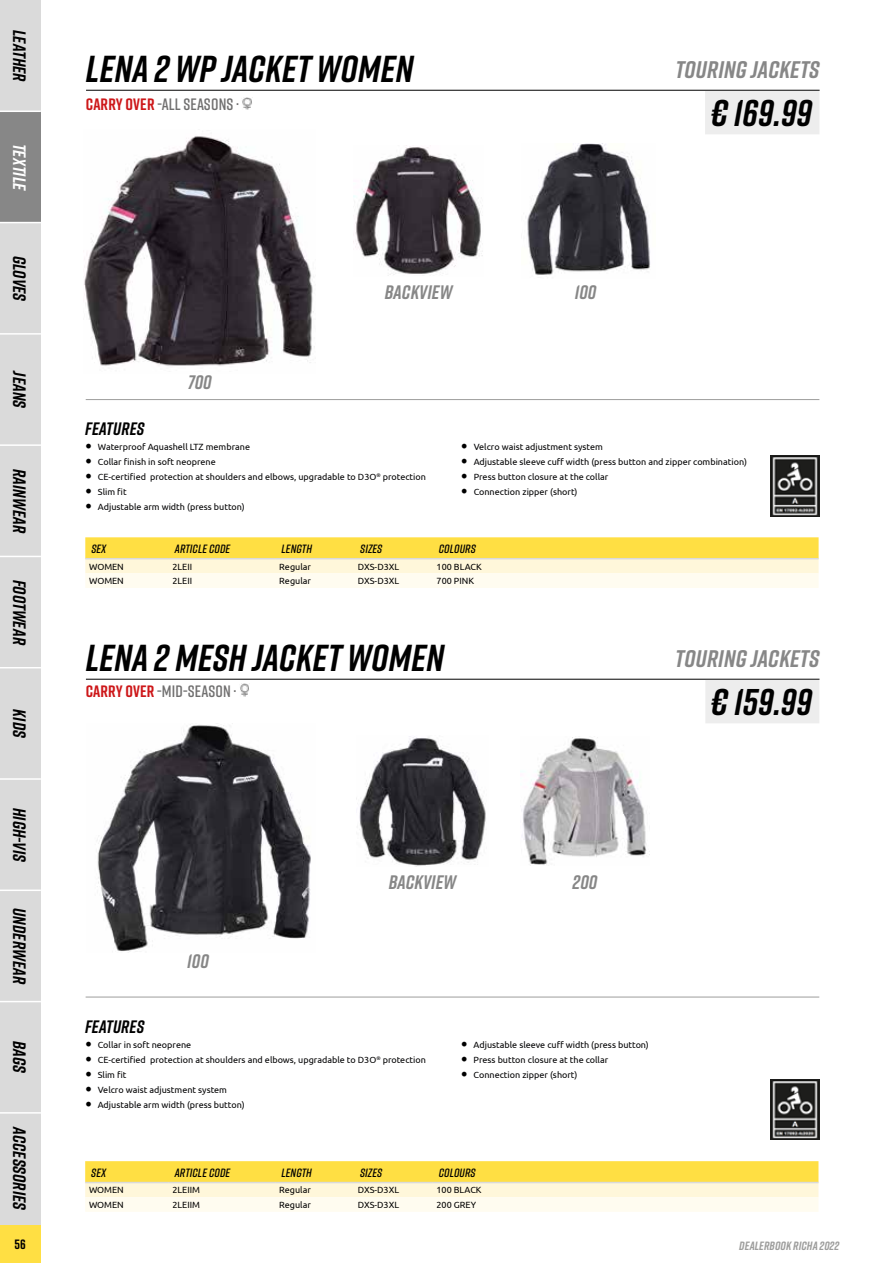
<style>
.page{position:relative;width:893px;height:1263px;background:#fff}
.page>*{position:absolute;margin:0;border:0;box-sizing:border-box;transform-origin:0 0}
.t1{font:italic 700 37.5px "Rift";letter-spacing:.01em;color:#000}
.t2{font:italic 700 37.2px "Rift";color:#000}
.t3{font:italic 700 24px "Rift";letter-spacing:.01em;color:#878787}
.t4{font:italic 700 19.5px "Rift";letter-spacing:.005em;color:#878787}
.t5{font:italic 700 18px "Rift";letter-spacing:.01em;color:#000}
.t6{font:italic 700 18px "Rift";color:#fff}
.t7{font:600 16.5px "Rift";letter-spacing:.01em;color:#706f6f}
.t8{font:700 13.5px "Rift";color:#000}
.t9{font:italic 600 12px "Rift";letter-spacing:.01em;color:#000}
.t10{font:italic 700 12px "Rift";letter-spacing:.01em;color:#9d9d9c}
.t11{font:9px "Ubuntu";color:#020203}
.t12{font:9px "Ubuntu";color:#000}
.s1{font-weight:700;color:#cd1719}
.s2{color:#ededed}
.s3{font-family:"Minion Pro";font-size:18px;color:#000}
</style>
<div class="page">
<div style="left:0;top:1224px;width:40px;height:39px;background:#ffdf43"></div>
<div style="left:0;top:0;width:40px;height:111px;background:#dadada"></div>
<div style="left:0;top:111px;width:40px;height:112px;background:#878787"></div>
<div style="left:0;top:223px;width:40px;height:111px;background:#dadada"></div>
<div style="left:0;top:334px;width:40px;height:111px;background:#dadada"></div>
<div style="left:0;top:445px;width:40px;height:111px;background:#dadada"></div>
<div style="left:0;top:556px;width:40px;height:112px;background:#dadada"></div>
<div style="left:0;top:668px;width:40px;height:111px;background:#dadada"></div>
<div style="left:0;top:779px;width:40px;height:111px;background:#dadada"></div>
<div style="left:0;top:890px;width:40px;height:111px;background:#dadada"></div>
<div style="left:0;top:1001px;width:40px;height:112px;background:#dadada"></div>
<div style="left:0;top:1113px;width:40px;height:111px;background:#dadada"></div>
<hr style="left:0;top:111px;width:41px;height:1px;background:#fff">
<hr style="left:0;top:222px;width:41px;height:1px;background:#fff">
<hr style="left:0;top:333px;width:41px;height:2px;background:#fff">
<hr style="left:0;top:444px;width:41px;height:2px;background:#fff">
<hr style="left:0;top:556px;width:41px;height:1px;background:#fff">
<hr style="left:0;top:667px;width:41px;height:1px;background:#fff">
<hr style="left:0;top:778px;width:41px;height:2px;background:#fff">
<hr style="left:0;top:889px;width:41px;height:2px;background:#fff">
<hr style="left:0;top:1001px;width:41px;height:1px;background:#fff">
<hr style="left:0;top:1112px;width:41px;height:1px;background:#fff">
<img style="left:84px;top:136px;width:231px;height:230px">
<hr style="left:86px;top:90px;width:734px;height:1px;background:#000">
<svg style="left:242px;top:97px;width:10px;height:13px"></svg>
<hr style="left:86px;top:399px;width:733px;height:1px;background:#9d9d9c">
<div style="left:705px;top:91px;width:114px;height:43px;background:#ededed"></div>
<img style="left:525px;top:144px;width:125px;height:131px">
<img style="left:353px;top:146px;width:130px;height:130px">
<svg style="left:85px;top:537px;width:734px;height:51px"></svg>
<hr style="left:85px;top:558px;width:84px;height:1px;background:#dadada">
<hr style="left:169px;top:558px;width:106px;height:1px;background:#dadada">
<hr style="left:275px;top:558px;width:79px;height:1px;background:#dadada">
<hr style="left:354px;top:558px;width:79px;height:1px;background:#dadada">
<hr style="left:433px;top:558px;width:386px;height:1px;background:#dadada">
<hr style="left:86px;top:679px;width:733px;height:1px;background:#000">
<svg style="left:240px;top:684px;width:9px;height:12px"></svg>
<hr style="left:86px;top:997px;width:733px;height:1px;background:#9d9d9c">
<div style="left:705px;top:680px;width:114px;height:43px;background:#ededed"></div>
<img style="left:97px;top:723px;width:214px;height:229px">
<img style="left:521px;top:737px;width:126px;height:129px">
<img style="left:359px;top:736px;width:127px;height:131px">
<svg style="left:85px;top:1161px;width:733px;height:51px"></svg>
<hr style="left:85px;top:1182px;width:84px;height:1px;background:#dadada">
<hr style="left:169px;top:1182px;width:106px;height:1px;background:#dadada">
<hr style="left:275px;top:1182px;width:79px;height:1px;background:#dadada">
<hr style="left:354px;top:1182px;width:79px;height:1px;background:#dadada">
<hr style="left:433px;top:1182px;width:385px;height:1px;background:#dadada">
<img style="left:771px;top:455px;width:49px;height:61px">
<img style="left:771px;top:1079px;width:49px;height:61px">
<h3 class="t5" style="left:32px;top:30px;width:54px;rotate:90deg">LEATHER</h3>
<h3 class="t6" style="left:32px;top:144px;width:49px;rotate:90deg">TEXTILE</h3>
<h3 class="t5" style="left:32px;top:256px;width:47px;rotate:90deg">GLOVES</h3>
<h3 class="t5" style="left:32px;top:371px;width:39px;rotate:90deg">JEANS</h3>
<h3 class="t5" style="left:32px;top:469px;width:66px;rotate:90deg">RAINWEAR</h3>
<h3 class="t5" style="left:32px;top:579px;width:67px;rotate:90deg">FOOTWEAR</h3>
<h3 class="t5" style="left:32px;top:709px;width:30px;rotate:90deg">KIDS</h3>
<h3 class="t5" style="left:32px;top:808px;width:56px;rotate:90deg">HIGH-VIS</h3>
<h3 class="t5" style="left:32px;top:908px;width:78px;rotate:90deg">UNDERWEAR</h3>
<h3 class="t5" style="left:32px;top:1041px;width:34px;rotate:90deg">BAGS</h3>
<h3 class="t5" style="left:32px;top:1127px;width:84px;rotate:90deg">ACCESSORIES</h3>
<h1 class="t1" style="left:86px;top:42px;width:329px">LENA 2 WP JACKET WOMEN</h1>
<h3 class="t7" style="left:86px;top:92px;width:155px"><span class="s1">CARRY OVER</span> -ALL SEASONS ·</h3>
<h3 class="t4" style="left:188px;top:368px;width:25px">700</h3>
<h3 class="t4" style="left:385px;top:278px;width:69px">BACKVIEW</h3>
<h3 class="t4" style="left:575px;top:278px;width:23px">100</h3>
<h3 class="t3" style="left:675px;top:53px;width:146px">TOURING JACKETS</h3>
<h2 class="t2" style="left:711px;top:87px;width:110px">€ 169.99<span class="s2">.</span></h2>
<h3 class="t5" style="left:85px;top:415px;width:61px">FEATURES</h3>
<p class="t11" style="left:85px;top:441px;width:166px"><span class="s3">•</span> Waterproof Aquashell LTZ membrane</p>
<p class="t11" style="left:85px;top:456px;width:132px"><span class="s3">•</span> Collar finish in soft neoprene</p>
<p class="t11" style="left:85px;top:471px;width:342px"><span class="s3">•</span> CE-certified protection at shoulders and elbows, upgradable to D3O<sup>®</sup> protection</p>
<p class="t11" style="left:85px;top:486px;width:43px"><span class="s3">•</span> Slim fit</p>
<p class="t11" style="left:85px;top:501px;width:161px"><span class="s3">•</span> Adjustable arm width (press button)</p>
<p class="t11" style="left:461px;top:441px;width:143px"><span class="s3">•</span> Velcro waist adjustment system</p>
<p class="t11" style="left:461px;top:456px;width:287px"><span class="s3">•</span> Adjustable sleeve cuff width (press button and zipper combination)</p>
<p class="t11" style="left:461px;top:471px;width:149px"><span class="s3">•</span> Press button closure at the collar</p>
<p class="t11" style="left:461px;top:486px;width:118px"><span class="s3">•</span> Connection zipper (short)</p>
<h3 class="t9" style="left:91px;top:540px;width:16px">SEX</h3>
<h3 class="t9" style="left:175px;top:540px;width:57px">ARTICLE CODE</h3>
<h3 class="t9" style="left:282px;top:540px;width:32px">LENGTH</h3>
<h3 class="t9" style="left:360px;top:540px;width:24px">SIZES</h3>
<h3 class="t9" style="left:439px;top:540px;width:38px">COLOURS</h3>
<p class="t12" style="left:89px;top:561px;width:36px">WOMEN</p>
<p class="t12" style="left:173px;top:561px;width:21px">2LEII</p>
<p class="t12" style="left:279px;top:561px;width:33px">Regular</p>
<p class="t12" style="left:358px;top:561px;width:43px">DXS-D3XL</p>
<p class="t12" style="left:437px;top:561px;width:47px">100 BLACK</p>
<p class="t12" style="left:89px;top:575px;width:36px">WOMEN</p>
<p class="t12" style="left:173px;top:575px;width:21px">2LEII</p>
<p class="t12" style="left:279px;top:575px;width:33px">Regular</p>
<p class="t12" style="left:358px;top:575px;width:43px">DXS-D3XL</p>
<p class="t12" style="left:437px;top:575px;width:39px">700 PINK</p>
<h1 class="t1" style="left:86px;top:631px;width:360px">LENA 2 MESH JACKET WOMEN</h1>
<h3 class="t7" style="left:86px;top:679px;width:152px"><span class="s1">CARRY OVER</span> -MID-SEASON ·</h3>
<h3 class="t3" style="left:675px;top:642px;width:146px">TOURING JACKETS</h3>
<h2 class="t2" style="left:711px;top:676px;width:110px">€ 159.99<span class="s2">.</span></h2>
<h3 class="t4" style="left:187px;top:947px;width:23px">100</h3>
<h3 class="t4" style="left:389px;top:868px;width:69px">BACKVIEW</h3>
<h3 class="t4" style="left:573px;top:868px;width:26px">200</h3>
<h3 class="t5" style="left:85px;top:1013px;width:61px">FEATURES</h3>
<p class="t11" style="left:85px;top:1039px;width:108px"><span class="s3">•</span> Collar in soft neoprene</p>
<p class="t11" style="left:85px;top:1054px;width:342px"><span class="s3">•</span> CE-certified protection at shoulders and elbows, upgradable to D3O<sup>®</sup> protection</p>
<p class="t11" style="left:85px;top:1069px;width:43px"><span class="s3">•</span> Slim fit</p>
<p class="t11" style="left:85px;top:1084px;width:143px"><span class="s3">•</span> Velcro waist adjustment system</p>
<p class="t11" style="left:85px;top:1099px;width:161px"><span class="s3">•</span> Adjustable arm width (press button)</p>
<p class="t11" style="left:461px;top:1039px;width:189px"><span class="s3">•</span> Adjustable sleeve cuff width (press button)</p>
<p class="t11" style="left:461px;top:1054px;width:149px"><span class="s3">•</span> Press button closure at the collar</p>
<p class="t11" style="left:461px;top:1069px;width:118px"><span class="s3">•</span> Connection zipper (short)</p>
<h3 class="t9" style="left:91px;top:1164px;width:16px">SEX</h3>
<h3 class="t9" style="left:175px;top:1164px;width:57px">ARTICLE CODE</h3>
<h3 class="t9" style="left:281px;top:1164px;width:32px">LENGTH</h3>
<h3 class="t9" style="left:360px;top:1164px;width:24px">SIZES</h3>
<h3 class="t9" style="left:439px;top:1164px;width:38px">COLOURS</h3>
<p class="t12" style="left:89px;top:1185px;width:36px">WOMEN</p>
<p class="t12" style="left:172px;top:1185px;width:29px">2LEIIM</p>
<p class="t12" style="left:279px;top:1185px;width:33px">Regular</p>
<p class="t12" style="left:358px;top:1185px;width:43px">DXS-D3XL</p>
<p class="t12" style="left:436px;top:1185px;width:47px">100 BLACK</p>
<p class="t12" style="left:89px;top:1199px;width:36px">WOMEN</p>
<p class="t12" style="left:172px;top:1199px;width:29px">2LEIIM</p>
<p class="t12" style="left:279px;top:1199px;width:33px">Regular</p>
<p class="t12" style="left:358px;top:1199px;width:43px">DXS-D3XL</p>
<p class="t12" style="left:436px;top:1199px;width:41px">200 GREY</p>
<h3 class="t8" style="left:15px;top:1234px;width:13px">56</h3>
<h3 class="t10" style="left:739px;top:1237px;width:101px">DEALERBOOK RICHA 2022</h3>
</div>
